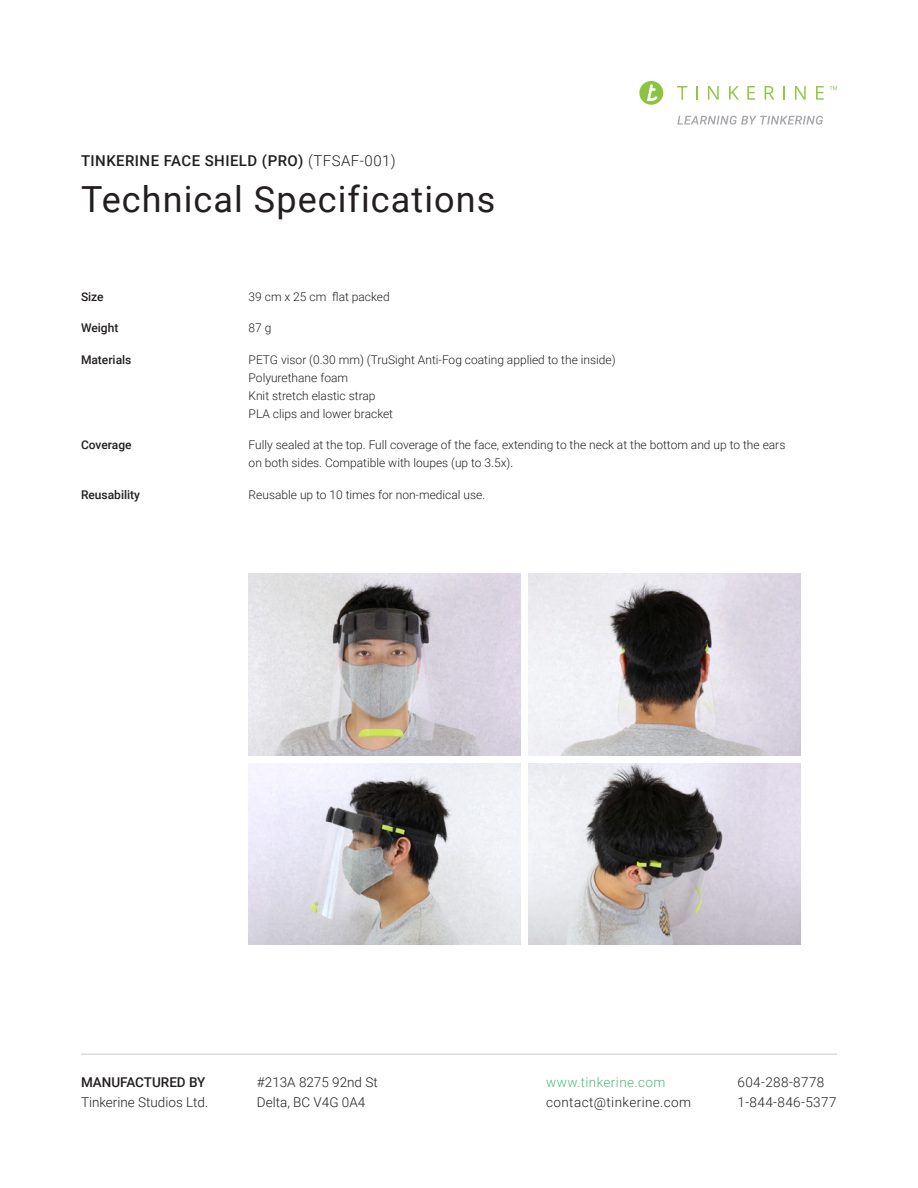
<style>
.page{position:relative;width:918px;height:1188px;background:#fff}
.page>*{position:absolute;margin:0;border:0;box-sizing:border-box;transform-origin:0 0}
.t1{font:36px "Roboto";letter-spacing:.03em;color:#231f20}
.t2{font:500 15px "Roboto";letter-spacing:.03em;color:#231f20}
.t3{font:300 13.5px/20.2px "Roboto";color:#231f20}
.t4{font:300 13.5px/20.2px "Roboto";letter-spacing:.03em;color:#231f20}
.t5{font:300 13.5px "Roboto";letter-spacing:.03em;color:#4bba7b}
.t6{font:500 13.5px "Roboto";color:#231f20}
.t7{font:300 12px/18px "Roboto";color:#231f20}
.t8{font:500 12px "Roboto";color:#231f20}
.s1{font-weight:300}
</style>
<div class="page">
<svg style="left:677px;top:116px;width:146px;height:9px"></svg>
<div style="left:639px;top:81px;width:24px;height:24px;background:#8ac440;border-radius:50%"></div>
<svg style="left:647px;top:84px;width:11px;height:17px"></svg>
<svg style="left:677px;top:86px;width:10px;height:14px"></svg>
<svg style="left:696px;top:86px;width:2px;height:14px"></svg>
<svg style="left:708px;top:86px;width:11px;height:14px"></svg>
<svg style="left:729px;top:86px;width:10px;height:14px"></svg>
<svg style="left:747px;top:86px;width:8px;height:14px"></svg>
<svg style="left:765px;top:86px;width:9px;height:14px"></svg>
<svg style="left:783px;top:86px;width:2px;height:14px"></svg>
<svg style="left:795px;top:86px;width:11px;height:14px"></svg>
<svg style="left:816px;top:86px;width:8px;height:14px"></svg>
<svg style="left:830px;top:86px;width:7px;height:4px"></svg>
<hr style="left:81px;top:1054px;width:756px;height:1px;background:#cbcbcb">
<img style="left:528px;top:574px;width:273px;height:181px">
<img style="left:528px;top:763px;width:273px;height:182px">
<img style="left:249px;top:574px;width:272px;height:181px">
<img style="left:249px;top:763px;width:272px;height:182px">
<p class="t2" style="left:81px;top:150px;width:316px">TINKERINE FACE SHIELD (PRO) <span class="s1">(TFSAF-001)</span></p>
<p class="t1" style="left:81px;top:174px;width:416px">Technical Specifications</p>
<p class="t8" style="left:81px;top:288px;width:24px">Size</p>
<p class="t8" style="left:81px;top:320px;width:39px">Weight</p>
<p class="t8" style="left:81px;top:351px;width:52px">Materials</p>
<p class="t8" style="left:81px;top:437px;width:52px">Coverage</p>
<p class="t8" style="left:81px;top:486px;width:61px">Reusability</p>
<p class="t7" style="left:249px;top:287px;width:143px">39 cm x 25 cm flat packed</p>
<p class="t7" style="left:249px;top:319px;width:24px">87 g</p>
<p class="t7" style="left:249px;top:350px;width:368px">PETG visor (0.30 mm) (TruSight Anti-Fog coating applied to the inside)<br>Polyurethane foam<br>Knit stretch elastic strap<br>PLA clips and lower bracket</p>
<p class="t7" style="left:249px;top:436px;width:538px">Fully sealed at the top. Full coverage of the face, extending to the neck at the bottom and up to the ears on both sides. Compatible with loupes (up to 3.5x).</p>
<p class="t7" style="left:249px;top:485px;width:238px">Reusable up to 10 times for non-medical use.</p>
<p class="t6" style="left:81px;top:1072px;width:126px">MANUFACTURED BY</p>
<p class="t3" style="left:81px;top:1091px;width:129px">Tinkerine Studios Ltd.</p>
<p class="t3" style="left:257px;top:1071px;width:122px">#213A 8275 92nd St<br>Delta, BC V4G 0A4</p>
<p class="t5" style="left:546px;top:1072px;width:121px">www.tinkerine.com</p>
<p class="t4" style="left:546px;top:1091px;width:147px">contact@tinkerine.com</p>
<p class="t4" style="left:737px;top:1071px;width:101px">604-288-8778<br>1-844-846-5377</p>
</div>
